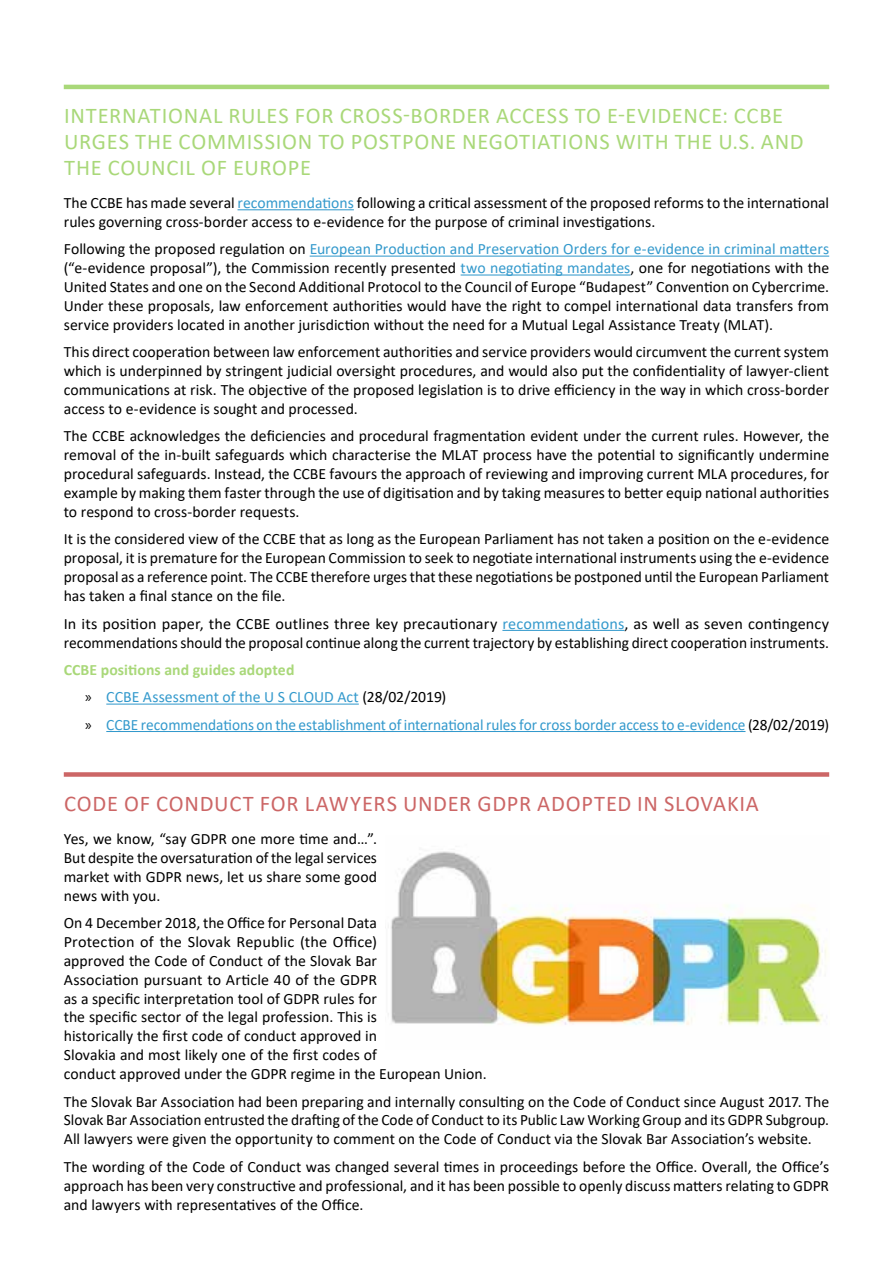
<style>
.page{position:relative;width:893px;height:1263px;background:#fff}
.page>*{position:absolute;margin:0;border:0;box-sizing:border-box;transform-origin:0 0}
.t1{font:22.5px/25.8px "Calibri";letter-spacing:.035em;color:#a9d879}
.t2{font:22.5px "Calibri";letter-spacing:.035em;color:#c66}
.t3{font:15.75px/18.9px "Calibri";color:#000;text-align:justify}
.t4{font:15.75px/27.5px "Calibri";letter-spacing:-.005em;color:#39c}
.s1{color:#39c}
.s2{font-weight:700;color:#a9d879}
.s3{font-family:"Myriad Pro";color:#000}
.s4{color:#000}
</style>
<div class="page">
<hr style="left:238px;top:209px;width:116px;height:1px;background:#39c">
<hr style="left:310px;top:256px;width:519px;height:1px;background:#39c">
<hr style="left:461px;top:274px;width:169px;height:2px;background:#39c">
<hr style="left:502px;top:630px;width:122px;height:1px;background:#39c">
<hr style="left:106px;top:703px;width:253px;height:2px;background:#39c">
<hr style="left:106px;top:731px;width:639px;height:1px;background:#39c">
<img style="left:388px;top:851px;width:439px;height:175px">
<hr style="left:64px;top:85px;width:765px;height:4px;background:#a9d879">
<div style="left:64px;top:772px;width:765px;height:5px;background:#c66"></div>
<h1 class="t1" style="left:64px;top:102px;width:741px">INTERNATIONAL RULES FOR CROSS-BORDER ACCESS TO E-EVIDENCE: CCBE<br>URGES THE COMMISSION TO POSTPONE NEGOTIATIONS WITH THE U.S. AND<br>THE COUNCIL OF EUROPE</h1>
<p class="t3" style="left:64px;top:193px;width:767px">The CCBE has made several <span class="s1">recommendations</span> following a critical assessment of the proposed reforms to the international rules governing cross-border access to e-evidence for the purpose of criminal investigations.</p>
<p class="t3" style="left:64px;top:239px;width:767px">Following the proposed regulation on <span class="s1">European Production and Preservation Orders for e-evidence in criminal matters </span>(“e-evidence proposal”), the Commission recently presented <span class="s1">two negotiating mandates</span>, one for negotiations with the United States and one on the Second Additional Protocol to the Council of Europe “Budapest” Convention on Cybercrime.<br>Under these proposals, law enforcement authorities would have the right to compel international data transfers from service providers located in another jurisdiction without the need for a Mutual Legal Assistance Treaty (MLAT).</p>
<p class="t3" style="left:64px;top:342px;width:767px">This direct cooperation between law enforcement authorities and service providers would circumvent the current system which is underpinned by stringent judicial oversight procedures, and would also put the confidentiality of lawyer-client communications at risk. The objective of the proposed legislation is to drive efficiency in the way in which cross-border access to e-evidence is sought and processed.</p>
<p class="t3" style="left:64px;top:426px;width:767px">The CCBE acknowledges the deficiencies and procedural fragmentation evident under the current rules. However, the removal of the in-built safeguards which characterise the MLAT process have the potential to significantly undermine procedural safeguards. Instead, the CCBE favours the approach of reviewing and improving current MLA procedures, for example by making them faster through the use of digitisation and by taking measures to better equip national authorities to respond to cross-border requests.</p>
<p class="t3" style="left:64px;top:529px;width:767px">It is the considered view of the CCBE that as long as the European Parliament has not taken a position on the e-evidence proposal, it is premature for the European Commission to seek to negotiate international instruments using the e-evidence proposal as a reference point. The CCBE therefore urges that these negotiations be postponed until the European Parliament has taken a final stance on the file.</p>
<p class="t3" style="left:64px;top:613px;width:767px">In its position paper, the CCBE outlines three key precautionary <span class="s1">recommendations</span>, as well as seven contingency recommendations should the proposal continue along the current trajectory by establishing direct cooperation instruments.</p>
<p class="t4" style="left:85px;top:655px;width:746px;text-indent:-21px"><span class="s2">CCBE positions and guides adopted<br></span><span class="s3">»</span> CCBE Assessment of the U S CLOUD Act <span class="s4">(28/02/2019)<br></span><span class="s3">»</span> CCBE recommendations on the establishment of international rules for cross border access to e-evidence <span class="s4">(28/02/2019)</span></p>
<h1 class="t2" style="left:64px;top:788px;width:696px">CODE OF CONDUCT FOR LAWYERS UNDER GDPR ADOPTED IN SLOVAKIA</h1>
<p class="t3" style="left:64px;top:829px;width:315px">Yes, we know, “say GDPR one more time and…”.<br>But despite the oversaturation of the legal services market with GDPR news, let us share some good news with you.</p>
<p class="t3" style="left:64px;top:913px;width:424px;text-align:left">On 4 December 2018, the Office for Personal Data<br>Protection of the Slovak Republic (the Office)<br>approved the Code of Conduct of the Slovak Bar<br>Association pursuant to Article 40 of the GDPR<br>as a specific interpretation tool of GDPR rules for<br>the specific sector of the legal profession. This is<br>historically the first code of conduct approved in<br>Slovakia and most likely one of the first codes of<br>conduct approved under the GDPR regime in the European Union.</p>
<p class="t3" style="left:64px;top:1091px;width:767px">The Slovak Bar Association had been preparing and internally consulting on the Code of Conduct since August 2017. The Slovak Bar Association entrusted the drafting of the Code of Conduct to its Public Law Working Group and its GDPR Subgroup.<br>All lawyers were given the opportunity to comment on the Code of Conduct via the Slovak Bar Association’s website.</p>
<p class="t3" style="left:64px;top:1157px;width:767px">The wording of the Code of Conduct was changed several times in proceedings before the Office. Overall, the Office’s approach has been very constructive and professional, and it has been possible to openly discuss matters relating to GDPR and lawyers with representatives of the Office.</p>
</div>
